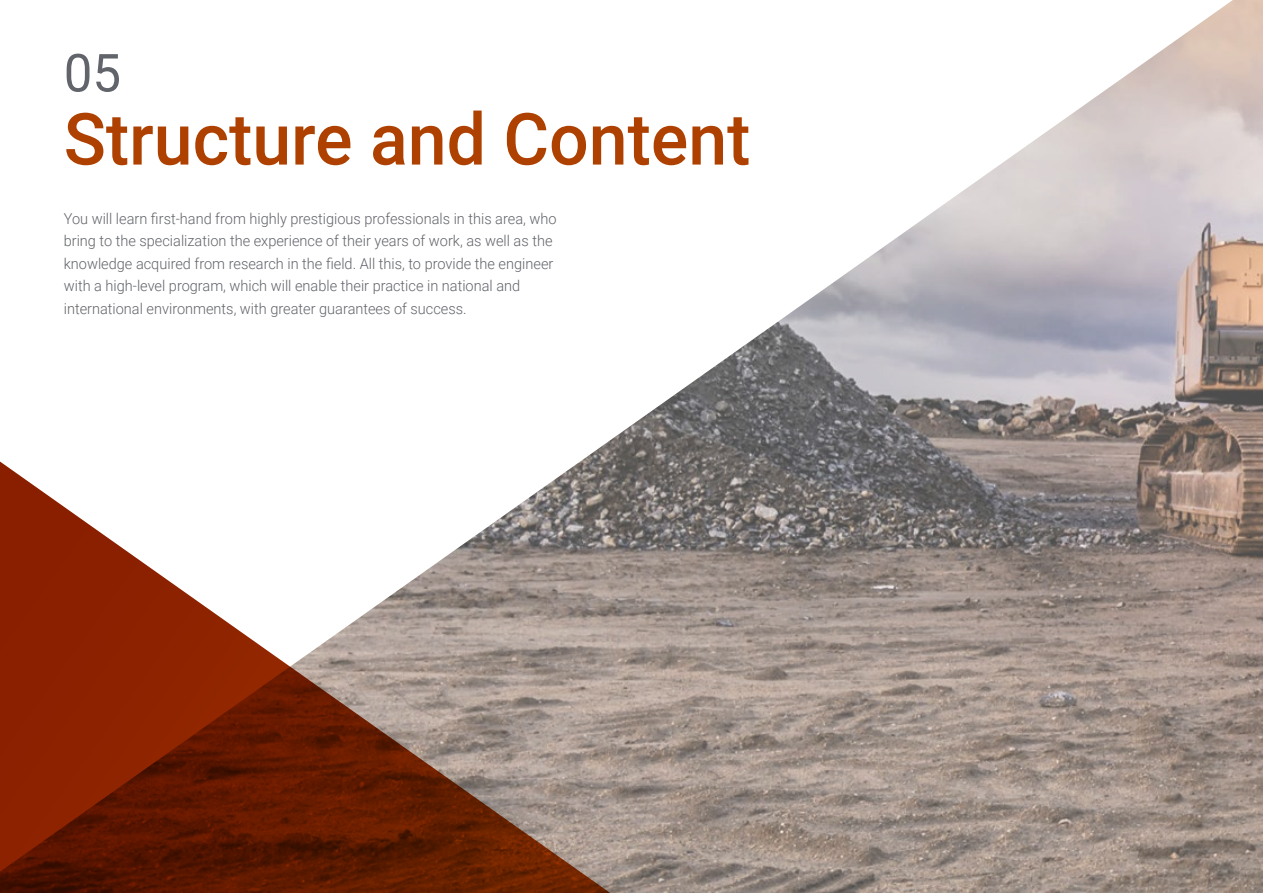
<style>
.page{position:relative;width:1263px;height:893px;background:#fff}
.page>*{position:absolute;margin:0;border:0;box-sizing:border-box;transform-origin:0 0}
.t1{font:500 72px "Roboto";color:#ae4000}
.t2{font:52.5px "Roboto";color:#61646a}
.t3{font:300 15px/22.5px "Roboto";color:#61646a}
</style>
<div class="page">
<img style="left:602px;top:0;width:661px;height:893px">
<svg style="left:0;top:446px;width:640px;height:447px"></svg>
<h2 class="t2" style="left:64px;top:36px;width:59px">05</h2>
<h1 class="t1" style="left:64px;top:89px;width:688px">Structure and Content</h1>
<p class="t3" style="left:64px;top:207px;width:494px">You will learn first-hand from highly prestigious professionals in this area, who bring to the specialization the experience of their years of work, as well as the knowledge acquired from research in the field. All this, to provide the engineer with a high-level program, which will enable their practice in national and international environments, with greater guarantees of success.</p>
</div>
